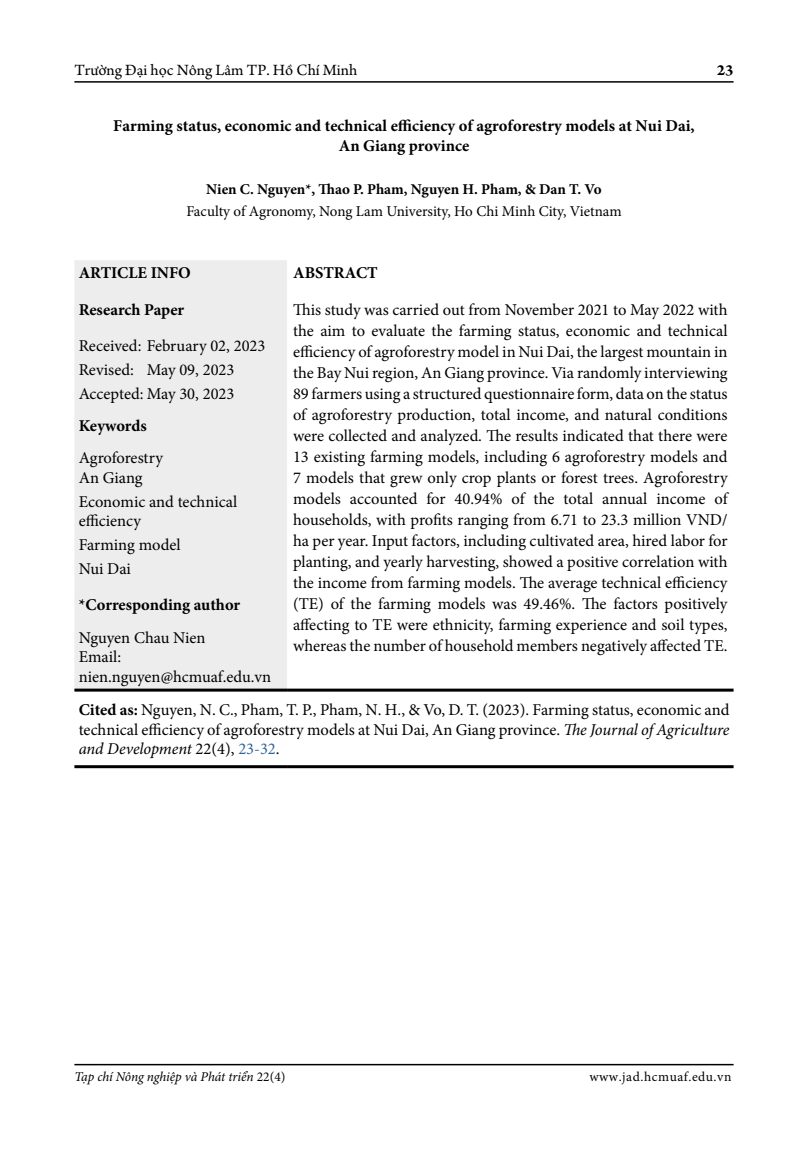
<style>
.page{position:relative;width:808px;height:1149px;background:#fff}
.page>*{position:absolute;margin:0;border:0;box-sizing:border-box;transform-origin:0 0}
.t1{font:16.5px/21px "Minion Pro";color:#000}
.t2{font:700 16.5px/19.5px "Minion Pro";color:#000;text-align:center}
.t3{font:16.5px "Arno Pro";color:#000}
.t4{font:700 16.5px "Arno Pro";color:#000}
.t5{font:15px "Minion Pro";letter-spacing:-.005em;color:#000}
.t6{font:700 15px "Minion Pro";letter-spacing:-.005em;color:#000}
.t7{font:italic 13.5px "Minion Pro";letter-spacing:-.01em;color:#000}
.t8{font:13.5px "Minion Pro";letter-spacing:.04em;color:#000}
.s1{font-weight:700}
.s2{font-style:italic}
.s3{color:#31629f}
.s4{font-style:normal}
</style>
<div class="page">
<hr style="left:74px;top:81px;width:659px;height:2px;background:#000">
<hr style="left:74px;top:1063px;width:659px;height:1px;background:#000">
<div style="left:74px;top:260px;width:213px;height:428px;background:#ededed"></div>
<hr style="left:74px;top:688px;width:213px;height:3px;background:#000">
<hr style="left:287px;top:688px;width:446px;height:3px;background:#000">
<hr style="left:74px;top:765px;width:213px;height:3px;background:#000">
<hr style="left:287px;top:765px;width:446px;height:3px;background:#000">
<p class="t3" style="left:74px;top:61px;width:284px">Trường Đại học Nông Lâm TP. Hồ Chí Minh</p>
<p class="t4" style="left:717px;top:60px;width:18px">23</p>
<p class="t2" style="left:113px;top:116px;width:583px">Farming status, economic and technical efficiency of agroforestry models at Nui Dai,<br>An Giang province</p>
<p class="t6" style="left:206px;top:178px;width:397px">Nien C. Nguyen*, Thao P. Pham, Nguyen H. Pham, &amp; Dan T. Vo</p>
<p class="t5" style="left:186px;top:201px;width:437px">Faculty of Agronomy, Nong Lam University, Ho Chi Minh City, Vietnam</p>
<p class="t2" style="left:79px;top:263px;width:114px">ARTICLE INFO</p>
<p class="t2" style="left:293px;top:263px;width:86px">ABSTRACT</p>
<p class="t2" style="left:79px;top:299px;width:107px">Research Paper</p>
<p class="t1" style="left:79px;top:334px;width:188px;line-height:23.7px">Received: February 02, 2023<br>Revised: May 09, 2023<br>Accepted: May 30, 2023</p>
<p class="t2" style="left:79px;top:416px;width:70px">Keywords</p>
<p class="t1" style="left:79px;top:448px;width:86px;line-height:19.5px">Agroforestry<br>An Giang</p>
<p class="t1" style="left:79px;top:491px;width:160px;line-height:19.5px">Economic and technical efficiency</p>
<p class="t1" style="left:79px;top:533px;width:103px;line-height:23.7px">Farming model<br>Nui Dai</p>
<p class="t2" style="left:79px;top:595px;width:163px">*Corresponding author</p>
<p class="t1" style="left:79px;top:627px;width:194px;line-height:19.5px">Nguyen Chau Nien<br>Email: nien.nguyen@hcmuaf.edu.vn</p>
<p class="t1" style="left:293px;top:299px;width:436px;text-align:justify">This study was carried out from November 2021 to May 2022 with the aim to evaluate the farming status, economic and technical efficiency of agroforestry model in Nui Dai, the largest mountain in the Bay Nui region, An Giang province. Via randomly interviewing 89 farmers using a structured questionnaire form, data on the status of agroforestry production, total income, and natural conditions were collected and analyzed. The results indicated that there were 13 existing farming models, including 6 agroforestry models and 7 models that grew only crop plants or forest trees. Agroforestry models accounted for 40.94% of the total annual income of households, with profits ranging from 6.71 to 23.3 million VND/ ha per year. Input factors, including cultivated area, hired labor for planting, and yearly harvesting, showed a positive correlation with the income from farming models. The average technical efficiency (TE) of the farming models was 49.46%. The factors positively affecting to TE were ethnicity, farming experience and soil types, whereas the number of household members negatively affected TE.</p>
<p class="t1" style="left:79px;top:699px;width:652px;line-height:19.5px;text-align:justify"><span class="s1">Cited as:</span> Nguyen, N. C., Pham, T. P., Pham, N. H., &amp; Vo, D. T. (2023). Farming status, economic and technical efficiency of agroforestry models at Nui Dai, An Giang province. <span class="s2">The Journal of Agriculture and Development</span> 22(4), <span class="s3">23-32</span>.</p>
<p class="t7" style="left:74px;top:1066px;width:213px">Tạp chí Nông nghiệp và Phát triển <span class="s4">22(4)</span></p>
<p class="t8" style="left:589px;top:1066px;width:144px">www.jad.hcmuaf.edu.vn</p>
</div>
